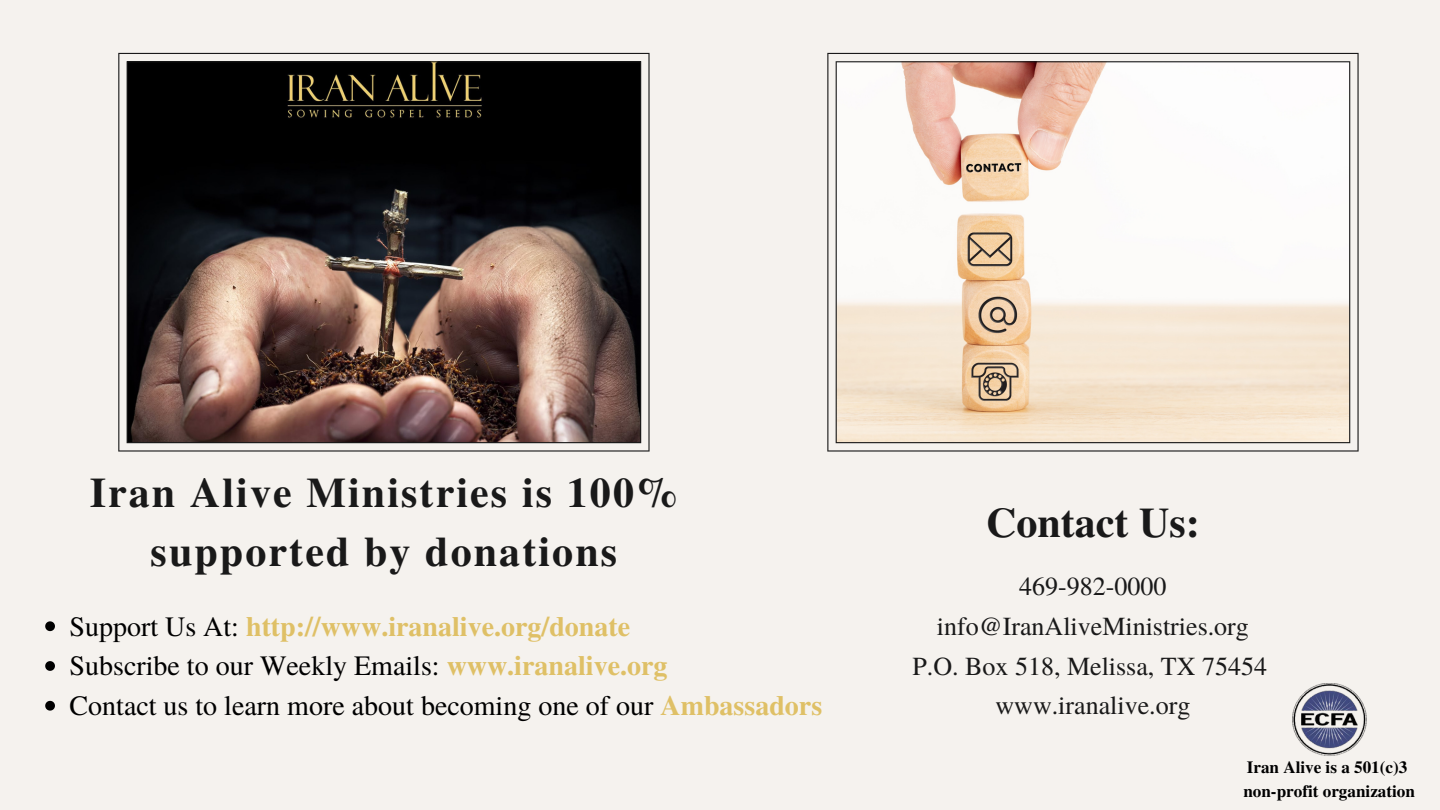
<style>
.page{position:relative;width:1440px;height:810px;background:#f5f2ee}
.page>*{position:absolute;margin:0;border:0;box-sizing:border-box;transform-origin:0 0}
.t1{font:700 42px/58.5px "Te X Gyre Termes";letter-spacing:.05em;color:#191919;text-align:center}
.t2{font:700 42px "Te X Gyre Termes";color:#191919}
.t3{font:28px "Te X Gyre Termes";color:#000}
.t4{font:700 28px "Te X Gyre Termes";color:#dfc066}
.t5{font:26px "Te X Gyre Termes";color:#191919}
.t6{font:700 17.1px "Te X Gyre Termes";color:#000}
.s1{font-weight:400;color:#000}
.s2{font-weight:700;color:#dfc066}
</style>
<div class="page">
<img style="left:118px;top:53px;width:532px;height:399px">
<svg style="left:827px;top:53px;width:532px;height:399px"></svg>
<svg style="left:45px;top:621px;width:10px;height:10px"></svg>
<svg style="left:45px;top:661px;width:10px;height:10px"></svg>
<svg style="left:45px;top:701px;width:10px;height:10px"></svg>
<img style="left:1293px;top:683px;width:73px;height:73px">
<p class="t1" style="left:90px;top:462px;width:590px">Iran Alive Ministries is 100% supported by donations</p>
<p class="t4" style="left:70px;top:604px;width:562px"><span class="s1">Support Us At:</span> http://www.iranalive.org/donate</p>
<p class="t3" style="left:70px;top:646px;width:599px">Subscribe to our Weekly Emails: <span class="s2">www.iranalive.org</span></p>
<p class="t3" style="left:70px;top:686px;width:754px">Contact us to learn more about becoming one of our <span class="s2">Ambassadors</span></p>
<p class="t2" style="left:986px;top:490px;width:215px">Contact Us:</p>
<p class="t5" style="left:1019px;top:568px;width:149px">469-982-0000</p>
<p class="t5" style="left:937px;top:607px;width:313px">info@IranAliveMinistries.org</p>
<p class="t5" style="left:913px;top:647px;width:356px">P.O. Box 518, Melissa, TX 75454</p>
<p class="t5" style="left:996px;top:687px;width:196px">www.iranalive.org</p>
<p class="t6" style="left:1247px;top:754px;width:162px">Iran Alive is a 501(c)3</p>
<p class="t6" style="left:1243px;top:778px;width:173px">non-profit organization</p>
</div>
